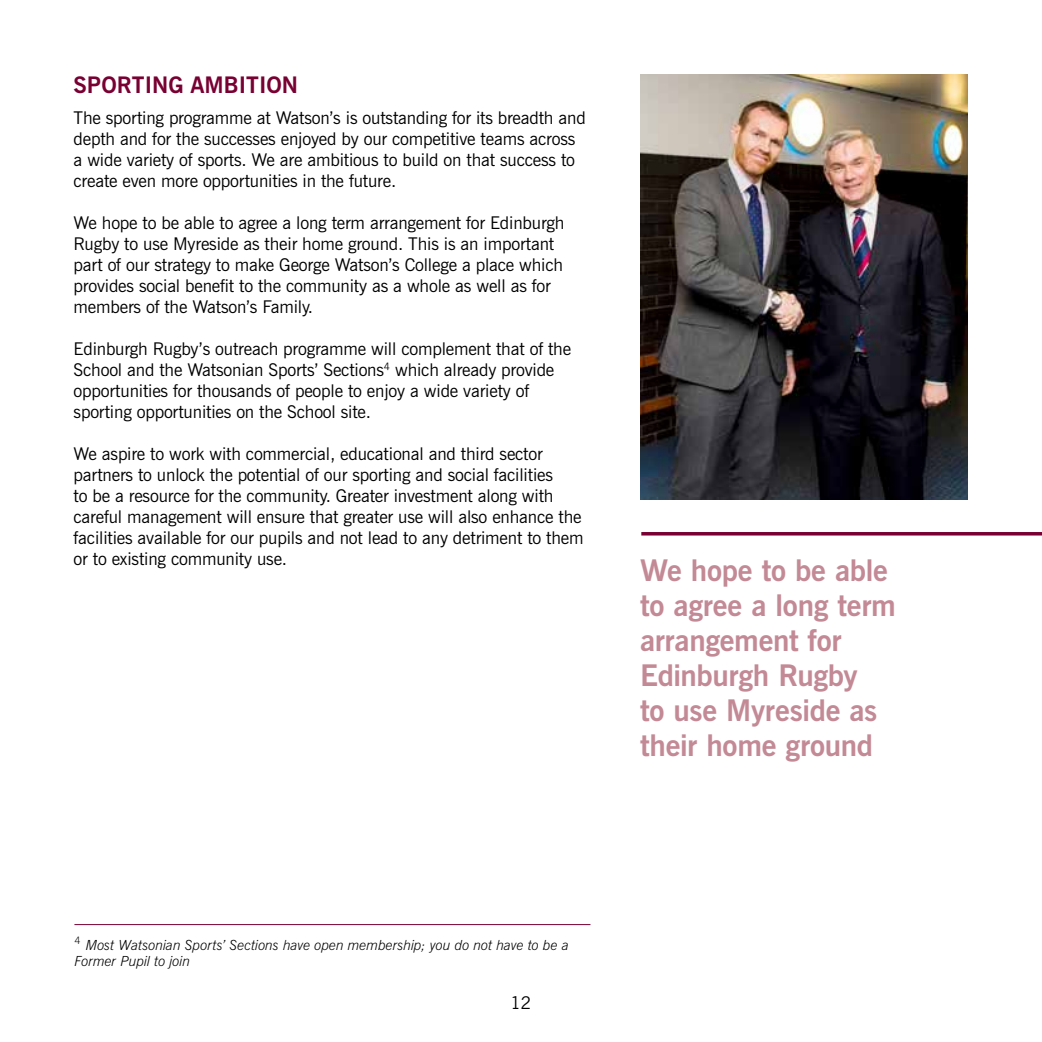
<style>
.page{position:relative;width:1042px;height:1042px;background:#fff}
.page>*{position:absolute;margin:0;border:0;box-sizing:border-box;transform-origin:0 0}
.t1{font:700 29.75px/35px "News Gothic BT";letter-spacing:-.01em;color:#c38995}
.t2{font:700 22.75px "News Gothic BT";color:#780032}
.t3{font:17.5px/21px "News Gothic BT";letter-spacing:-.01em;color:#000}
.t4{font:italic 300 14px/16.8px "News Gothic BT";color:#000}
</style>
<div class="page">
<hr style="left:641px;top:532px;width:401px;height:3px;background:#780032">
<hr style="left:74px;top:924px;width:516px;height:1px;background:#780032">
<img style="left:640px;top:75px;width:327px;height:424px">
<h2 class="t2" style="left:74px;top:71px;width:226px">SPORTING AMBITION</h2>
<p class="t3" style="left:74px;top:107px;width:514px">The sporting programme at Watson’s is outstanding for its breadth and depth and for the successes enjoyed by our competitive teams across a wide variety of sports. We are ambitious to build on that success to create even more opportunities in the future.</p>
<p class="t3" style="left:74px;top:212px;width:492px">We hope to be able to agree a long term arrangement for Edinburgh Rugby to use Myreside as their home ground. This is an important part of our strategy to make George Watson’s College a place which provides social benefit to the community as a whole as well as for members of the Watson’s Family.</p>
<p class="t3" style="left:74px;top:338px;width:499px">Edinburgh Rugby’s outreach programme will complement that of the School and the Watsonian Sports’ Sections<sup>4</sup> which already provide opportunities for thousands of people to enjoy a wide variety of sporting opportunities on the School site.</p>
<p class="t3" style="left:74px;top:443px;width:511px">We aspire to work with commercial, educational and third sector partners to unlock the potential of our sporting and social facilities<br>to be a resource for the community. Greater investment along with careful management will ensure that greater use will also enhance the facilities available for our pupils and not lead to any detriment to them or to existing community use.</p>
<h1 class="t1" style="left:640px;top:552px;width:257px">We hope to be able to agree a long term arrangement for<br>Edinburgh Rugby<br>to use Myreside as their home ground</h1>
<p class="t4" style="left:74px;top:936px;width:496px"><sup>4</sup> Most Watsonian Sports’ Sections have open membership; you do not have to be a<br>Former Pupil to join</p>
<p class="t3" style="left:510px;top:992px;width:23px">12</p>
</div>
